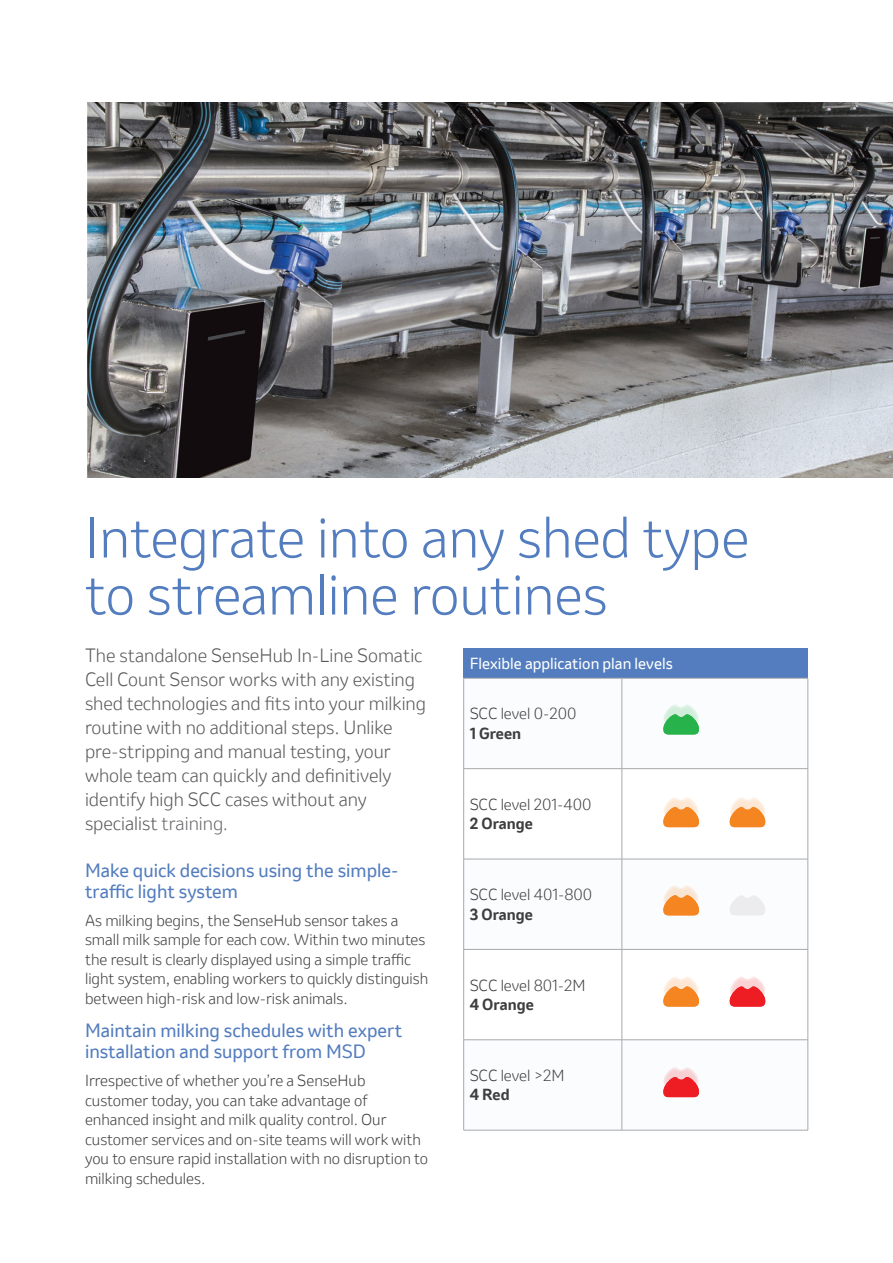
<style>
.page{position:relative;width:893px;height:1263px;background:#fff}
.page>*{position:absolute;margin:0;border:0;box-sizing:border-box;transform-origin:0 0}
.Allflex_Heading{font:300 54px/57px "Invention";color:#537dbf}
.Allflex_Intro{font:300 18px/24px "Invention";color:#57585a}
.Allflex_Subhead2{font:18px/21px "Invention";color:#537dbf}
.Allflex_Body{font:300 15px/19.5px "Invention";color:#3e3e3f}
.Allflex_Body-2{font:700 15px "Invention";color:#3e3e3f}
.Allflex_Body-3{font:15px "Invention";color:#fff}
.s1{color:#69696c}
</style>
<div class="page">
<img style="left:87px;top:102px;width:806px;height:376px">
<div style="left:464px;top:648px;width:344px;height:30px;background:#537dbf"></div>
<svg style="left:464px;top:679px;width:344px;height:451px"></svg>
<hr style="left:808px;top:769px;width:1px;height:90px;background:#a8a9ad">
<hr style="left:808px;top:949px;width:1px;height:90px;background:#a8a9ad">
<hr style="left:463px;top:1039px;width:159px;height:1px;background:#a8a9ad">
<hr style="left:622px;top:1039px;width:186px;height:1px;background:#a8a9ad">
<hr style="left:808px;top:1040px;width:1px;height:90px;background:#a8a9ad">
<hr style="left:622px;top:678px;width:186px;height:1px;background:#a8a9ad">
<hr style="left:808px;top:678px;width:1px;height:90px;background:#a8a9ad">
<hr style="left:463px;top:768px;width:159px;height:1px;background:#a8a9ad">
<hr style="left:622px;top:768px;width:186px;height:1px;background:#a8a9ad">
<hr style="left:463px;top:859px;width:159px;height:1px;background:#a8a9ad">
<hr style="left:622px;top:859px;width:186px;height:1px;background:#a8a9ad">
<hr style="left:808px;top:859px;width:1px;height:90px;background:#a8a9ad">
<hr style="left:463px;top:949px;width:159px;height:1px;background:#a8a9ad">
<hr style="left:622px;top:949px;width:186px;height:1px;background:#a8a9ad">
<hr style="left:622px;top:1130px;width:186px;height:1px;background:#a8a9ad">
<hr style="left:463px;top:678px;width:159px;height:1px;background:#a8a9ad">
<hr style="left:463px;top:678px;width:1px;height:90px;background:#a8a9ad">
<hr style="left:622px;top:678px;width:1px;height:90px;background:#a8a9ad">
<hr style="left:463px;top:769px;width:1px;height:90px;background:#a8a9ad">
<hr style="left:622px;top:769px;width:1px;height:90px;background:#a8a9ad">
<hr style="left:463px;top:859px;width:1px;height:90px;background:#a8a9ad">
<hr style="left:622px;top:859px;width:1px;height:90px;background:#a8a9ad">
<hr style="left:463px;top:949px;width:1px;height:90px;background:#a8a9ad">
<hr style="left:622px;top:949px;width:1px;height:90px;background:#a8a9ad">
<hr style="left:463px;top:1040px;width:1px;height:90px;background:#a8a9ad">
<hr style="left:622px;top:1040px;width:1px;height:90px;background:#a8a9ad">
<hr style="left:463px;top:1130px;width:159px;height:1px;background:#a8a9ad">
<svg style="left:663px;top:704px;width:37px;height:30px"></svg>
<svg style="left:663px;top:797px;width:37px;height:30px"></svg>
<svg style="left:663px;top:976px;width:37px;height:30px"></svg>
<svg style="left:663px;top:885px;width:37px;height:30px"></svg>
<svg style="left:729px;top:797px;width:37px;height:30px"></svg>
<svg style="left:663px;top:1067px;width:37px;height:30px"></svg>
<svg style="left:729px;top:895px;width:37px;height:20px"></svg>
<p class="Allflex_Heading" style="left:85px;top:508px;width:666px">Integrate into any shed type to streamline routines</p>
<p class="Allflex_Intro" style="left:85px;top:643px;width:343px">The standalone SenseHub In-Line Somatic Cell Count Sensor works with any existing shed technologies and fits into your milking routine with no additional steps. Unlike pre-stripping and manual testing, your whole team can quickly and definitively identify high SCC cases without any specialist <span class="s1">training.</span></p>
<p class="Allflex_Subhead2" style="left:85px;top:859px;width:315px">Make quick decisions using the simple&shy;traffic light system</p>
<p class="Allflex_Body" style="left:85px;top:910px;width:345px">As milking begins, the SenseHub sensor takes a small milk sample for each cow. Within two minutes the result is clearly displayed using a simple traffic light system, enabling workers to quickly distinguish between high-risk and low-risk animals.</p>
<p class="Allflex_Subhead2" style="left:85px;top:1020px;width:319px">Maintain milking schedules with expert installation and support from MSD</p>
<p class="Allflex_Body" style="left:85px;top:1071px;width:345px">Irrespective of whether you’re a SenseHub customer today, you can take advantage of enhanced insight and milk quality control. Our customer services and on-site teams will work with you to ensure rapid installation with no disruption to milking schedules.</p>
<p class="Allflex_Body-3" style="left:470px;top:653px;width:205px">Flexible application plan levels</p>
<p class="Allflex_Body" style="left:470px;top:704px;width:108px">SCC level 0-200</p>
<p class="Allflex_Body-2" style="left:470px;top:722px;width:53px">1 Green</p>
<p class="Allflex_Body" style="left:470px;top:794px;width:123px">SCC level 201-400</p>
<p class="Allflex_Body-2" style="left:470px;top:813px;width:65px">2 Orange</p>
<p class="Allflex_Body" style="left:470px;top:885px;width:124px">SCC level 401-800</p>
<p class="Allflex_Body-2" style="left:470px;top:903px;width:65px">3 Orange</p>
<p class="Allflex_Body" style="left:470px;top:975px;width:117px">SCC level 801-2M</p>
<p class="Allflex_Body-2" style="left:470px;top:993px;width:66px">4 Orange</p>
<p class="Allflex_Body" style="left:470px;top:1065px;width:97px">SCC level &gt;2M</p>
<p class="Allflex_Body-2" style="left:470px;top:1084px;width:42px">4 Red</p>
</div>
